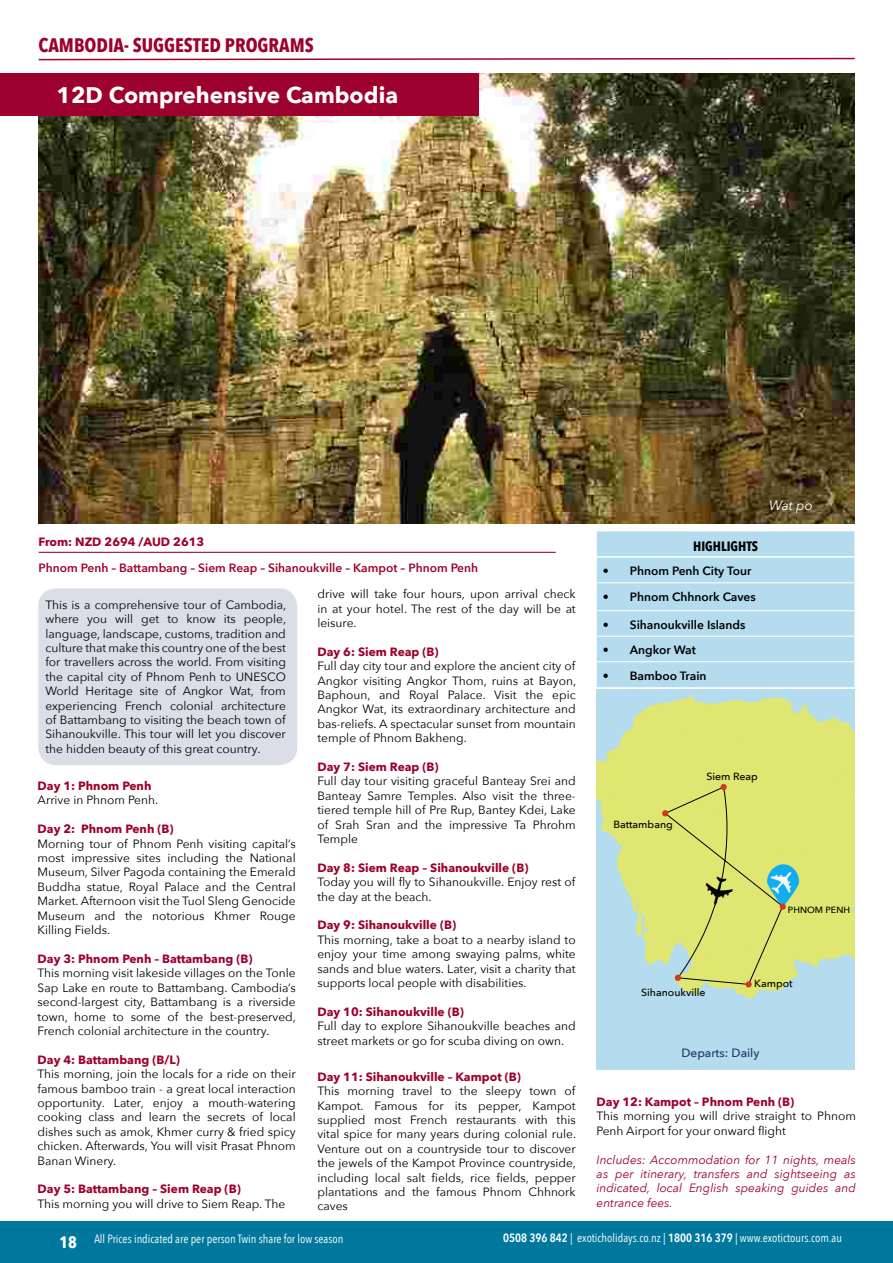
<style>
.page{position:relative;width:893px;height:1263px;background:#fff}
.page>*{position:absolute;margin:0;border:0;box-sizing:border-box;transform-origin:0 0}
.t1{font:700 22.5px "Avenir Next";color:#fff}
.t2{font:700 19.5px "Avenir Next Condensed";color:#9d012d}
.t3{font:700 16.5px "Avenir Next Condensed";color:#fff}
.t4{font:700 13.5px "Avenir Next Condensed";color:#000}
.t5{font:italic 13.5px "Avenir Next";color:#fff}
.t6{font:12px/14.4px "Avenir Next";color:#000;text-align:justify}
.t7{font:700 12px "Avenir Next";color:#9d012d}
.t8{font:italic 12px/14.4px "Avenir Next";color:#9d012d;text-align:justify}
.t9{font:12px "Avenir Next Condensed";color:#fff}
.t10{font:600 12px "Avenir Next";color:#000}
.t11{font:600 12px "Avenir Next";color:#9d012d}
.t12{font:500 12px "Avenir Next";color:#21385e}
.t13{font:500 10.35px "Avenir Next";color:#000}
.t14{font:500 9px "Avenir Next";color:#000}
.s1{font-weight:600}
</style>
<div class="page">
<div style="left:0;top:1221px;width:893px;height:42px;background:#00789e"></div>
<img style="left:38px;top:73px;width:817px;height:450px">
<div style="left:597px;top:689px;width:258px;height:366px;background:#b4dbee"></div>
<hr style="left:39px;top:552px;width:517px;height:1px;background:#9d012d">
<div style="left:38px;top:588px;width:259px;height:177px;background:#dadee7;border-radius:18px"></div>
<div style="left:597px;top:1041px;width:258px;height:28px;background:#b4dbee"></div>
<svg style="left:38px;top:57px;width:817px;height:4px"></svg>
<div style="left:0;top:73px;width:479px;height:43px;background:#9d012d"></div>
<svg style="left:597px;top:531px;width:258px;height:468px"></svg>
<h2 class="t2" style="left:39px;top:33px;width:277px">CAMBODIA- SUGGESTED PROGRAMS</h2>
<h1 class="t1" style="left:57px;top:76px;width:343px">12D Comprehensive Cambodia</h1>
<p class="t7" style="left:39px;top:532px;width:167px">From: NZD 2694 /AUD 2613</p>
<p class="t11" style="left:39px;top:558px;width:441px">Phnom Penh – Battambang – Siem Reap – Sihanoukville – Kampot – Phnom Penh</p>
<p class="t6" style="left:45px;top:597px;width:242px">This is a comprehensive tour of Cambodia, where you will get to know its people, language, landscape, customs, tradition and culture that make this country one of the best for travellers across the world. From visiting the capital city of Phnom Penh to UNESCO World Heritage site of Angkor Wat, from experiencing French colonial architecture of Battambang to visiting the beach town of Sihanoukville. This tour will let you discover the hidden beauty of this great country.</p>
<p class="t6" style="left:317px;top:586px;width:260px">drive will take four hours, upon arrival check in at your hotel. The rest of the day will be at leisure.</p>
<p class="t7" style="left:317px;top:641px;width:123px">Day 6: Siem Reap (B)</p>
<p class="t6" style="left:317px;top:658px;width:260px">Full day city tour and explore the ancient city of Angkor visiting Angkor Thom, ruins at Bayon, Baphoun, and Royal Palace. Visit the epic Angkor Wat, its extraordinary architecture and bas-reliefs. A spectacular sunset from mountain temple of Phnom Bakheng.</p>
<p class="t7" style="left:317px;top:756px;width:123px">Day 7: Siem Reap (B)</p>
<p class="t6" style="left:317px;top:773px;width:260px">Full day tour visiting graceful Banteay Srei and Banteay Samre Temples. Also visit the three&shy;tiered temple hill of Pre Rup, Bantey Kdei, Lake of Srah Sran and the impressive Ta Phrohm Temple</p>
<p class="t7" style="left:317px;top:857px;width:213px">Day 8: Siem Reap – Sihanoukville (B)</p>
<p class="t6" style="left:317px;top:874px;width:260px">Today you will fly to Sihanoukville. Enjoy rest of the day at the beach.</p>
<p class="t7" style="left:317px;top:915px;width:140px">Day 9: Sihanoukville (B)</p>
<p class="t6" style="left:317px;top:932px;width:260px">This morning, take a boat to a nearby island to enjoy your time among swaying palms, white sands and blue waters. Later, visit a charity that supports local people with disabilities.</p>
<p class="t7" style="left:317px;top:1001px;width:148px">Day 10: Sihanoukville (B)</p>
<p class="t6" style="left:317px;top:1018px;width:260px">Full day to explore Sihanoukville beaches and street markets or go for scuba diving on own.</p>
<p class="t7" style="left:317px;top:1066px;width:205px">Day 11: Sihanoukville – Kampot (B)</p>
<p class="t6" style="left:317px;top:1083px;width:260px">This morning travel to the sleepy town of Kampot. Famous for its pepper, Kampot supplied most French restaurants with this vital spice for many years during colonial rule.<br>Venture out on a countryside tour to discover the jewels of the Kampot Province countryside, including local salt fields, rice fields, pepper plantations and the famous Phnom Chhnork caves</p>
<p class="t7" style="left:38px;top:775px;width:115px">Day 1: Phnom Penh</p>
<p class="t6" style="left:38px;top:792px;width:122px">Arrive in Phnom Penh.</p>
<p class="t7" style="left:38px;top:819px;width:137px">Day 2: Phnom Penh (B)</p>
<p class="t6" style="left:38px;top:836px;width:260px">Morning tour of Phnom Penh visiting capital’s most impressive sites including the National Museum, Silver Pagoda containing the Emerald Buddha statue, Royal Palace and the Central Market. Afternoon visit the Tuol Sleng Genocide Museum and the notorious Khmer Rouge Killing Fields.</p>
<p class="t7" style="left:38px;top:948px;width:216px">Day 3: Phnom Penh – Battambang (B)</p>
<p class="t6" style="left:38px;top:965px;width:260px">This morning visit lakeside villages on the Tonle Sap Lake en route to Battambang. Cambodia’s second-largest city, Battambang is a riverside town, home to some of the best-preserved, French colonial architecture in the country.</p>
<p class="t7" style="left:38px;top:1049px;width:144px">Day 4: Battambang (B/L)</p>
<p class="t6" style="left:38px;top:1066px;width:260px">This morning, join the locals for a ride on their famous bamboo train - a great local interaction opportunity. Later, enjoy a mouth-watering cooking class and learn the secrets of local dishes such as amok, Khmer curry &amp; fried spicy chicken. Afterwards, You will visit Prasat Phnom Banan Winery.</p>
<p class="t7" style="left:38px;top:1179px;width:205px">Day 5: Battambang – Siem Reap (B)</p>
<p class="t6" style="left:38px;top:1196px;width:249px">This morning you will drive to Siem Reap. The</p>
<p class="t4" style="left:693px;top:538px;width:67px">HIGHLIGHTS</p>
<p class="t10" style="left:603px;top:560px;width:150px">• Phnom Penh City Tour</p>
<p class="t10" style="left:603px;top:586px;width:154px">• Phnom Chhnork Caves</p>
<p class="t10" style="left:603px;top:614px;width:144px">• Sihanoukville Islands</p>
<p class="t10" style="left:603px;top:640px;width:95px">• Angkor Wat</p>
<p class="t10" style="left:603px;top:665px;width:105px">• Bamboo Train</p>
<p class="t5" style="left:769px;top:494px;width:45px">Wat po</p>
<p class="t13" style="left:613px;top:815px;width:61px">Battambang</p>
<p class="t13" style="left:706px;top:768px;width:53px">Siem Reap</p>
<p class="t14" style="left:788px;top:902px;width:64px">PHNOM PENH</p>
<p class="t13" style="left:641px;top:983px;width:66px">Sihanoukville</p>
<p class="t13" style="left:754px;top:974px;width:40px">Kampot</p>
<p class="t12" style="left:681px;top:1042px;width:80px">Departs: Daily</p>
<p class="t7" style="left:597px;top:1091px;width:199px">Day 12: Kampot – Phnom Penh (B)</p>
<p class="t6" style="left:597px;top:1108px;width:261px">This morning you will drive straight to Phnom<br>Penh Airport for your onward flight</p>
<p class="t8" style="left:597px;top:1152px;width:261px">Includes: Accommodation for 11 nights, meals as per itinerary, transfers and sightseeing as indicated, local English speaking guides and entrance fees.</p>
<h3 class="t3" style="left:60px;top:1232px;width:19px">18</h3>
<p class="t9" style="left:503px;top:1228px;width:341px"><span class="s1">0508 396 842</span> | exoticholidays.co.nz | <span class="s1">1800 316 379</span> | www.exotictours.com.au</p>
<p class="t9" style="left:94px;top:1229px;width:251px">All Prices indicated are per person Twin share for low season</p>
</div>
